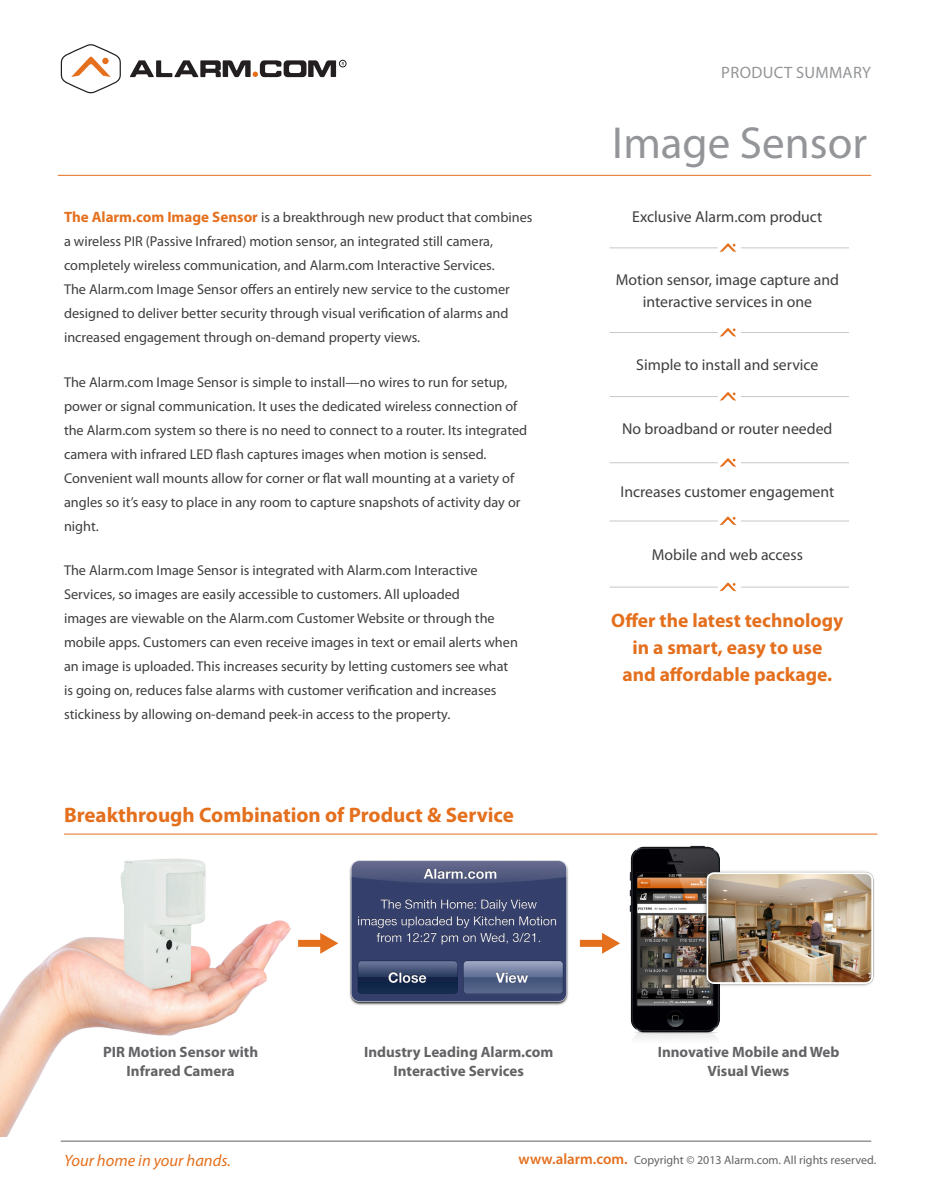
<style>
.page{position:relative;width:932px;height:1202px;background:#fff}
.page>*{position:absolute;margin:0;border:0;box-sizing:border-box;transform-origin:0 0}
.page_header{font:45px "Myriad Pro";color:#939598}
.body{font:700 21px "Myriad Pro";color:#e4701e}
.body-2{font:700 19.5px/27px "Myriad Pro";color:#e4701e;text-align:center}
.t1{font:italic 16.5px "Myriad Pro";color:#e4701e}
.t2{font:16.5px "Myriad Pro";letter-spacing:.02em;color:#939598}
.t3{font:15.75px/22.5px "Myriad Pro";color:#3e3e3f;text-align:center}
.t4{font:700 15px/19.5px "Myriad Pro";color:#636366;text-align:center}
.body-3{font:14.25px/24px "Myriad Pro";color:#3e3e3f}
.t5{font:12px "Myriad Pro";color:#636366}
.s1{font-weight:700;font-size:15px;color:#e4701e}
.s2{font-weight:600;font-size:15px;color:#e4701e}
</style>
<div class="page">
<img style="left:0;top:858px;width:312px;height:278px">
<hr style="left:61px;top:1140px;width:810px;height:2px;background:#939598">
<div style="left:339px;top:60px;width:7px;height:7px;border:1px solid #231f20;border-radius:50%"></div>
<svg style="left:60px;top:44px;width:61px;height:50px"></svg>
<svg style="left:130px;top:60px;width:206px;height:17px"></svg>
<hr style="left:609px;top:247px;width:108px;height:1px;background:#c7c8ca">
<hr style="left:741px;top:247px;width:108px;height:1px;background:#c7c8ca">
<svg style="left:719px;top:243px;width:17px;height:9px"></svg>
<hr style="left:609px;top:332px;width:108px;height:1px;background:#c7c8ca">
<hr style="left:741px;top:332px;width:108px;height:1px;background:#c7c8ca">
<svg style="left:719px;top:328px;width:17px;height:9px"></svg>
<hr style="left:609px;top:396px;width:108px;height:1px;background:#c7c8ca">
<hr style="left:741px;top:396px;width:108px;height:1px;background:#c7c8ca">
<svg style="left:719px;top:392px;width:17px;height:9px"></svg>
<hr style="left:609px;top:462px;width:108px;height:1px;background:#c7c8ca">
<hr style="left:741px;top:462px;width:108px;height:1px;background:#c7c8ca">
<svg style="left:719px;top:458px;width:17px;height:9px"></svg>
<hr style="left:609px;top:520px;width:108px;height:1px;background:#c7c8ca">
<hr style="left:741px;top:520px;width:108px;height:1px;background:#c7c8ca">
<svg style="left:719px;top:516px;width:17px;height:9px"></svg>
<hr style="left:609px;top:586px;width:108px;height:1px;background:#c7c8ca">
<hr style="left:741px;top:586px;width:108px;height:1px;background:#c7c8ca">
<svg style="left:720px;top:582px;width:16px;height:9px"></svg>
<img style="left:629px;top:845px;width:91px;height:193px">
<hr style="left:58px;top:175px;width:813px;height:1px;background:#e4701e">
<img style="left:702px;top:869px;width:172px;height:119px">
<img style="left:349px;top:860px;width:219px;height:145px">
<div style="left:298px;top:939px;width:25px;height:7px;background:#e4701e"></div>
<svg style="left:320px;top:933px;width:18px;height:20px"></svg>
<div style="left:580px;top:939px;width:25px;height:7px;background:#e4701e"></div>
<svg style="left:602px;top:933px;width:18px;height:20px"></svg>
<hr style="left:64px;top:834px;width:813px;height:1px;background:#e4701e">
<p class="t2" style="left:721px;top:62px;width:151px">PRODUCT SUMMARY</p>
<p class="body-3" style="left:64px;top:205px;width:470px"><span class="s1">The Alarm.com Image Sensor</span> is a breakthrough new product that combines a wireless PIR (Passive Infrared) motion sensor, an integrated still camera, completely wireless communication, and Alarm.com Interactive Services.<br>The Alarm.com Image Sensor offers an entirely new service to the customer designed to deliver better security through visual verification of alarms and increased engagement through on-demand property views.</p>
<p class="body-3" style="left:64px;top:369px;width:464px">The Alarm.com Image Sensor is simple to install—no wires to run for setup, power or signal communication. It uses the dedicated wireless connection of the Alarm.com system so there is no need to connect to a router. Its integrated camera with infrared LED flash captures images when motion is sensed.<br>Convenient wall mounts allow for corner or flat wall mounting at a variety of angles so it’s easy to place in any room to capture snapshots of activity day or night.</p>
<p class="body-3" style="left:64px;top:558px;width:455px">The Alarm.com Image Sensor is integrated with Alarm.com Interactive Services, so images are easily accessible to customers. All uploaded<br>images are viewable on the Alarm.com Customer Website or through the mobile apps. Customers can even receive images in text or email alerts when an image is uploaded. This increases security by letting customers see what is going on, reduces false alarms with customer verification and increases stickiness by allowing on-demand peek-in access to the property.</p>
<p class="body" style="left:64px;top:801px;width:451px">Breakthrough Combination of Product &amp; Service</p>
<p class="page_header" style="left:612px;top:115px;width:256px">Image Sensor</p>
<p class="t3" style="left:632px;top:205px;width:192px">Exclusive Alarm.com product</p>
<p class="t3" style="left:615px;top:268px;width:225px">Motion sensor, image capture and interactive services in one</p>
<p class="t3" style="left:636px;top:354px;width:184px">Simple to install and service</p>
<p class="t3" style="left:622px;top:417px;width:212px">No broadband or router needed</p>
<p class="t3" style="left:620px;top:480px;width:215px">Increases customer engagement</p>
<p class="t3" style="left:651px;top:543px;width:153px">Mobile and web access</p>
<p class="body-2" style="left:611px;top:606px;width:234px">Offer the latest technology in a smart, easy to use<br>and affordable package.</p>
<p class="t4" style="left:103px;top:1041px;width:156px">PIR Motion Sensor with<br>Infrared Camera</p>
<p class="t4" style="left:364px;top:1041px;width:191px">Industry Leading Alarm.com<br>Interactive Services</p>
<p class="t4" style="left:657px;top:1041px;width:183px">Innovative Mobile and Web<br>Visual Views</p>
<p class="t1" style="left:64px;top:1149px;width:168px">Your home in your hands.</p>
<p class="t5" style="left:518px;top:1153px;width:359px"><span class="s2">www.alarm.com.</span> Copyright © 2013 Alarm.com. All rights reserved.</p>
</div>
